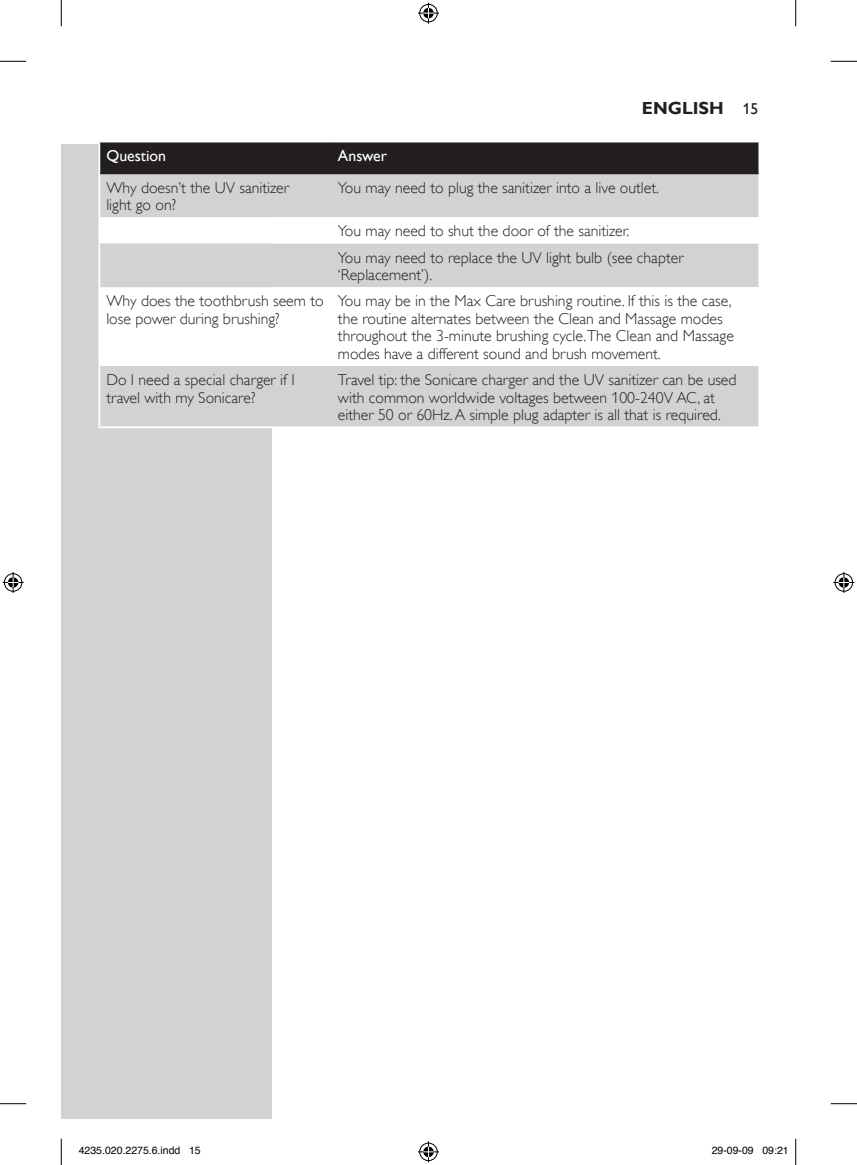
<style>
.page{position:relative;width:857px;height:1165px;background:#fff}
.page>*{position:absolute;margin:0;border:0;box-sizing:border-box;transform-origin:0 0}
.t1{font:700 17.5px "Gill Sans Alt One WGL";color:#231f20}
.t2{font:15.75px/17.5px "Gill Sans Alt One WGL Light";color:#231f20}
.t3{font:15.75px "Gill Sans Alt One WGL";color:#fff}
.t4{font:10.5px "Helvetica";color:#000}
.s1{font-weight:400;font-size:15.75px}
</style>
<div class="page">
<div style="left:61px;top:144px;width:211px;height:974px;background:#d1d2d4"></div>
<div style="left:100px;top:142px;width:658px;height:30px;background:#231f20"></div>
<div style="left:100px;top:174px;width:658px;height:252px;background:#d1d2d4"></div>
<svg style="left:100px;top:217px;width:658px;height:149px"></svg>
<hr style="left:98px;top:142px;width:2px;height:31px;background:#fff">
<hr style="left:98px;top:173px;width:2px;height:44px;background:#fff">
<hr style="left:98px;top:217px;width:2px;height:26px;background:#fff">
<hr style="left:98px;top:243px;width:2px;height:44px;background:#fff">
<hr style="left:98px;top:287px;width:2px;height:79px;background:#fff">
<hr style="left:98px;top:366px;width:2px;height:60px;background:#fff">
<hr style="left:98px;top:426px;width:233px;height:2px;background:#fff">
<hr style="left:100px;top:172px;width:231px;height:2px;background:#231f20">
<hr style="left:331px;top:172px;width:427px;height:2px;background:#231f20">
<svg style="left:0;top:61px;width:26px;height:1px"></svg>
<svg style="left:830px;top:61px;width:27px;height:1px"></svg>
<svg style="left:0;top:1103px;width:26px;height:1px"></svg>
<svg style="left:830px;top:1103px;width:27px;height:1px"></svg>
<svg style="left:61px;top:0;width:1px;height:26px"></svg>
<svg style="left:61px;top:1138px;width:1px;height:26px"></svg>
<svg style="left:795px;top:0;width:1px;height:26px"></svg>
<svg style="left:795px;top:1138px;width:1px;height:26px"></svg>
<svg style="left:418px;top:3px;width:21px;height:21px"></svg>
<svg style="left:418px;top:1141px;width:21px;height:21px"></svg>
<svg style="left:3px;top:572px;width:21px;height:21px"></svg>
<svg style="left:833px;top:572px;width:21px;height:21px"></svg>
<p class="t1" style="left:642px;top:96px;width:118px">English <span class="s1">15</span></p>
<p class="t3" style="left:106px;top:145px;width:61px">Question</p>
<p class="t3" style="left:338px;top:145px;width:51px">Answer</p>
<p class="t2" style="left:106px;top:179px;width:184px">Why doesn’t the UV sanitizer light go on?</p>
<p class="t2" style="left:338px;top:179px;width:322px">You may need to plug the sanitizer into a live outlet.</p>
<p class="t2" style="left:338px;top:218px;width:347px;line-height:26.2px">You may need to shut the door of the sanitizer.<br>You may need to replace the UV light bulb (see chapter</p>
<p class="t2" style="left:338px;top:266px;width:96px">‘Replacement’).</p>
<p class="t2" style="left:106px;top:292px;width:219px">Why does the toothbrush seem to lose power during brushing?</p>
<p class="t2" style="left:338px;top:292px;width:397px">You may be in the Max Care brushing routine. If this is the case, the routine alternates between the Clean and Massage modes throughout the 3-minute brushing cycle.The Clean and Massage modes have a different sound and brush movement.</p>
<p class="t2" style="left:106px;top:371px;width:190px">Do I need a special charger if I travel with my Sonicare?</p>
<p class="t2" style="left:338px;top:371px;width:400px">Travel tip: the Sonicare charger and the UV sanitizer can be used with common worldwide voltages between 100-240V AC, at either 50 or 60Hz. A simple plug adapter is all that is required.</p>
<p class="t4" style="left:79px;top:1142px;width:124px">4235.020.2275.6.indd 15</p>
<p class="t4" style="left:711px;top:1142px;width:79px">29-09-09 09:21</p>
</div>
